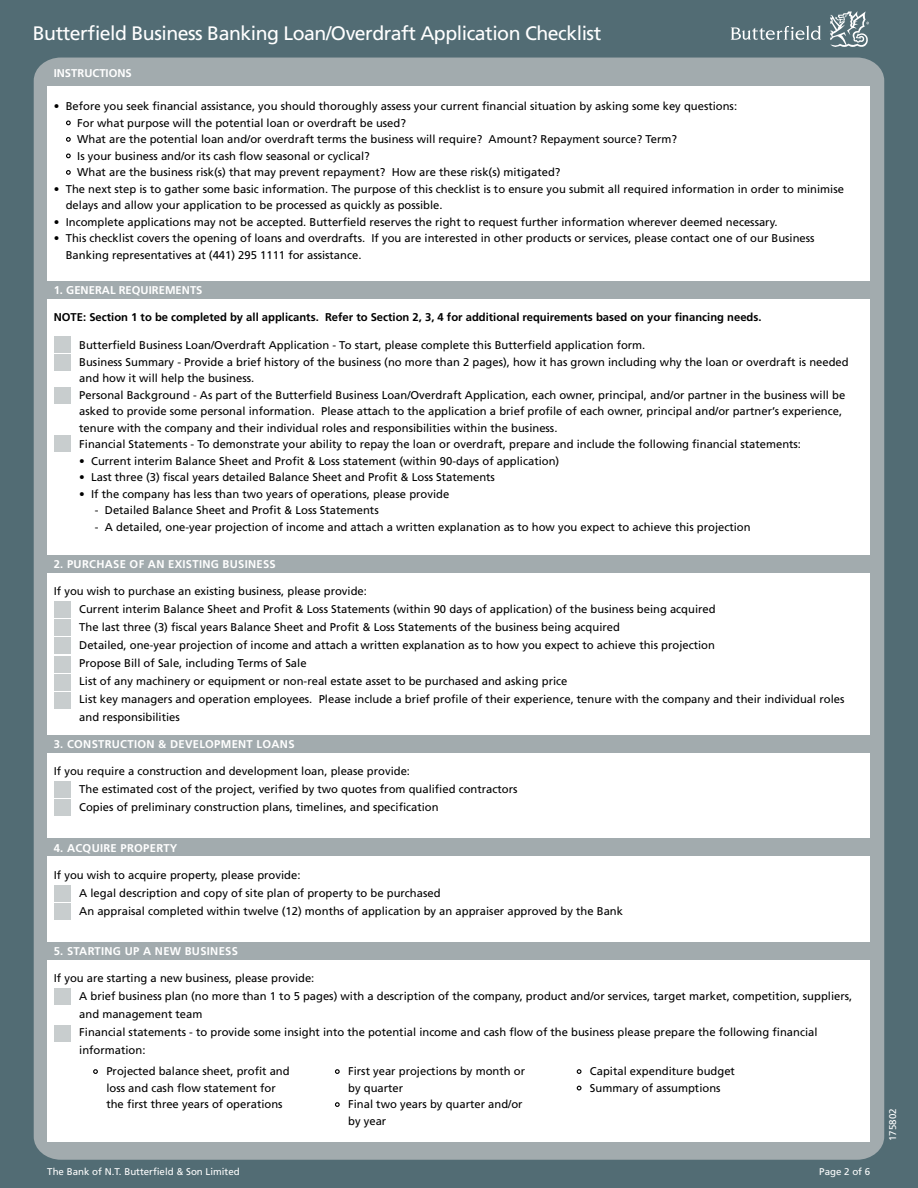
<style>
.page{position:relative;width:918px;height:1188px;background:#526c74}
.page>*{position:absolute;margin:0;border:0;box-sizing:border-box;transform-origin:0 0}
.t1{font:19.5px "Frutiger LT";letter-spacing:-.025em;color:#fff}
.t2{font:11.25px/16.5px "Frutiger LT";color:#000}
.t3{font:700 11.25px "Frutiger LT";color:#000}
.t4{font:700 11.25px "Frutiger LT";color:#fff}
.t5{font:700 11.25px "Frutiger LT";letter-spacing:.025em;color:#fff}
.t6{font:9.75px "Frutiger LT";color:#fff}
</style>
<div class="page">
<div style="left:34px;top:58px;width:850px;height:1102px;background:#a2abae"></div>
<div style="left:47px;top:86px;width:823px;height:1055px;background:#fff"></div>
<svg style="left:731px;top:25px;width:90px;height:15px"></svg>
<svg style="left:830px;top:11px;width:39px;height:36px"></svg>
<div style="left:47px;top:281px;width:827px;height:17px;background:#a2abae"></div>
<div style="left:47px;top:555px;width:827px;height:18px;background:#a2abae"></div>
<div style="left:47px;top:735px;width:827px;height:18px;background:#a2abae"></div>
<div style="left:47px;top:838px;width:827px;height:18px;background:#a2abae"></div>
<div style="left:46px;top:942px;width:826px;height:18px;background:#a2abae"></div>
<svg style="left:66px;top:121px;width:5px;height:4px"></svg>
<svg style="left:66px;top:137px;width:5px;height:5px"></svg>
<svg style="left:66px;top:154px;width:5px;height:4px"></svg>
<svg style="left:66px;top:170px;width:5px;height:5px"></svg>
<svg style="left:93px;top:1069px;width:5px;height:5px"></svg>
<svg style="left:335px;top:1069px;width:5px;height:5px"></svg>
<svg style="left:335px;top:1102px;width:5px;height:5px"></svg>
<svg style="left:577px;top:1069px;width:5px;height:5px"></svg>
<svg style="left:577px;top:1086px;width:5px;height:4px"></svg>
<div style="left:54px;top:337px;width:16px;height:16px;background:#c8cdce"></div>
<div style="left:54px;top:354px;width:16px;height:17px;background:#c8cdce"></div>
<div style="left:54px;top:387px;width:16px;height:16px;background:#c8cdce"></div>
<div style="left:54px;top:435px;width:16px;height:17px;background:#c8cdce"></div>
<div style="left:54px;top:601px;width:16px;height:16px;background:#c8cdce"></div>
<div style="left:54px;top:619px;width:16px;height:17px;background:#c8cdce"></div>
<div style="left:54px;top:638px;width:16px;height:16px;background:#c8cdce"></div>
<div style="left:54px;top:656px;width:16px;height:16px;background:#c8cdce"></div>
<div style="left:54px;top:674px;width:16px;height:16px;background:#c8cdce"></div>
<div style="left:54px;top:781px;width:16px;height:17px;background:#c8cdce"></div>
<div style="left:54px;top:885px;width:16px;height:16px;background:#c8cdce"></div>
<div style="left:54px;top:988px;width:16px;height:16px;background:#c8cdce"></div>
<div style="left:54px;top:693px;width:16px;height:16px;background:#c8cdce"></div>
<div style="left:54px;top:800px;width:16px;height:16px;background:#c8cdce"></div>
<div style="left:54px;top:903px;width:16px;height:17px;background:#c8cdce"></div>
<div style="left:54px;top:1025px;width:16px;height:16px;background:#c8cdce"></div>
<h1 class="t1" style="left:33px;top:22px;width:570px">Butterfield Business Banking Loan/Overdraft Application Checklist</h1>
<p class="t4" style="left:54px;top:67px;width:80px">INSTRUCTIONS</p>
<p class="t2" style="left:77px;top:98px;width:661px;text-indent:-24px">• Before you seek financial assistance, you should thoroughly assess your current financial situation by asking some key questions:<br>For what purpose will the potential loan or overdraft be used?<br>What are the potential loan and/or overdraft terms the business will require? Amount? Repayment source? Term?<br>Is your business and/or its cash flow seasonal or cyclical?<br>What are the business risk(s) that may prevent repayment? How are these risk(s) mitigated?</p>
<p class="t2" style="left:66px;top:180px;width:780px;text-indent:-12px">• The next step is to gather some basic information. The purpose of this checklist is to ensure you submit all required information in order to minimise delays and allow your application to be processed as quickly as possible.</p>
<p class="t2" style="left:54px;top:213px;width:725px">• Incomplete applications may not be accepted. Butterfield reserves the right to request further information wherever deemed necessary.</p>
<p class="t2" style="left:66px;top:230px;width:750px;text-indent:-12px">• This checklist covers the opening of loans and overdrafts. If you are interested in other products or services, please contact one of our Business<br>Banking representatives at (441) 295 1111 for assistance.</p>
<p class="t4" style="left:54px;top:283px;width:150px">1. GENERAL REQUIREMENTS</p>
<p class="t3" style="left:54px;top:310px;width:709px">NOTE: Section 1 to be completed by all applicants. Refer to Section 2, 3, 4 for additional requirements based on your financing needs.</p>
<p class="t2" style="left:54px;top:337px;width:593px">• Butterfield Business Loan/Overdraft Application - To start, please complete this Butterfield application form.</p>
<p class="t2" style="left:79px;top:353px;width:771px;text-indent:-26px">• Business Summary - Provide a brief history of the business (no more than 2 pages), how it has grown including why the loan or overdraft is needed and how it will help the business.</p>
<p class="t2" style="left:79px;top:386px;width:768px;text-indent:-26px">• Personal Background - As part of the Butterfield Business Loan/Overdraft Application, each owner, principal, and/or partner in the business will be asked to provide some personal information. Please attach to the application a brief profile of each owner, principal and/or partner’s experience, tenure with the company and their individual roles and responsibilities within the business.</p>
<p class="t2" style="left:54px;top:436px;width:749px">• Financial Statements - To demonstrate your ability to repay the loan or overdraft, prepare and include the following financial statements:</p>
<p class="t2" style="left:79px;top:453px;width:482px">• Current interim Balance Sheet and Profit &amp; Loss statement (within 90-days of application)</p>
<p class="t2" style="left:79px;top:469px;width:417px">• Last three (3) fiscal years detailed Balance Sheet and Profit &amp; Loss Statements</p>
<p class="t2" style="left:79px;top:486px;width:372px">• If the company has less than two years of operations, please provide</p>
<p class="t2" style="left:95px;top:502px;width:285px">- Detailed Balance Sheet and Profit &amp; Loss Statements</p>
<p class="t2" style="left:95px;top:519px;width:657px">- A detailed, one-year projection of income and attach a written explanation as to how you expect to achieve this projection</p>
<p class="t4" style="left:54px;top:558px;width:28px">2. Purc</p>
<p class="t4" style="left:96px;top:558px;width:17px">hase</p>
<p class="t4" style="left:130px;top:558px;width:60px">o f an Existing</p>
<p class="t4" style="left:223px;top:558px;width:15px">Business</p>
<p class="t2" style="left:54px;top:583px;width:315px">If you wish to purchase an existing business, please provide:</p>
<p class="t2" style="left:54px;top:601px;width:663px">• Current interim Balance Sheet and Profit &amp; Loss Statements (within 90 days of application) of the business being acquired</p>
<p class="t2" style="left:54px;top:619px;width:568px">• The last three (3) fiscal years Balance Sheet and Profit &amp; Loss Statements of the business being acquired</p>
<p class="t2" style="left:54px;top:637px;width:663px">• Detailed, one-year projection of income and attach a written explanation as to how you expect to achieve this projection</p>
<p class="t2" style="left:54px;top:655px;width:254px">• Propose Bill of Sale, including Terms of Sale</p>
<p class="t2" style="left:54px;top:673px;width:515px">• List of any machinery or equipment or non-real estate asset to be purchased and asking price</p>
<p class="t2" style="left:79px;top:690px;width:767px;line-height:18px;text-indent:-26px">• List key managers and operation employees. Please include a brief profile of their experience, tenure with the company and their individual roles and responsibilities</p>
<p class="t4" style="left:54px;top:738px;width:29px">3. Construction</p>
<p class="t4" style="left:158px;top:738px;width:43px">&amp; Development</p>
<p class="t4" style="left:257px;top:738px;width:15px">Loans</p>
<p class="t2" style="left:54px;top:763px;width:358px">If you require a construction and development loan, please provide:</p>
<p class="t2" style="left:54px;top:781px;width:465px">• The estimated cost of the project, verified by two quotes from qualified contractors</p>
<p class="t2" style="left:54px;top:799px;width:386px">• Copies of preliminary construction plans, timelines, and specification</p>
<p class="t4" style="left:54px;top:841px;width:30px">4. Acquire</p>
<p class="t4" style="left:121px;top:841px;width:15px">Propert</p>
<p class="t4" style="left:170px;top:841px;width:9px">y</p>
<p class="t2" style="left:54px;top:867px;width:248px">If you wish to acquire property, please provide:</p>
<p class="t2" style="left:54px;top:885px;width:388px">• A legal description and copy of site plan of property to be purchased</p>
<p class="t2" style="left:54px;top:903px;width:571px">• An appraisal completed within twelve (12) months of application by an appraiser approved by the Bank</p>
<p class="t5" style="left:54px;top:945px;width:186px">5. STARTING UP A NEW BUSINESS</p>
<p class="t2" style="left:54px;top:970px;width:262px">If you are starting a new business, please provide:</p>
<p class="t2" style="left:79px;top:987px;width:775px;line-height:18px;text-indent:-26px">• A brief business plan (no more than 1 to 5 pages) with a description of the company, product and/or services, target market, competition, suppliers, and management team</p>
<p class="t2" style="left:79px;top:1023px;width:740px;line-height:18px;text-indent:-26px">• Financial statements - to provide some insight into the potential income and cash flow of the business please prepare the following financial information:</p>
<p class="t2" style="left:106px;top:1063px;width:185px">Projected balance sheet, profit and loss and cash flow statement for the first three years of operations</p>
<p class="t2" style="left:348px;top:1063px;width:178px">First year projections by month or by quarter<br>Final two years by quarter and/or by year</p>
<p class="t2" style="left:590px;top:1063px;width:147px">Capital expenditure budget<br>Summary of assumptions</p>
<p class="t6" style="left:47px;top:1166px;width:194px">The Bank of N.T. Butterfield &amp; Son Limited</p>
<p class="t6" style="left:819px;top:1166px;width:52px">Page 2 of 6</p>
<p class="t6" style="left:887px;top:1141px;width:34px;rotate:-90deg">175802</p>
</div>
